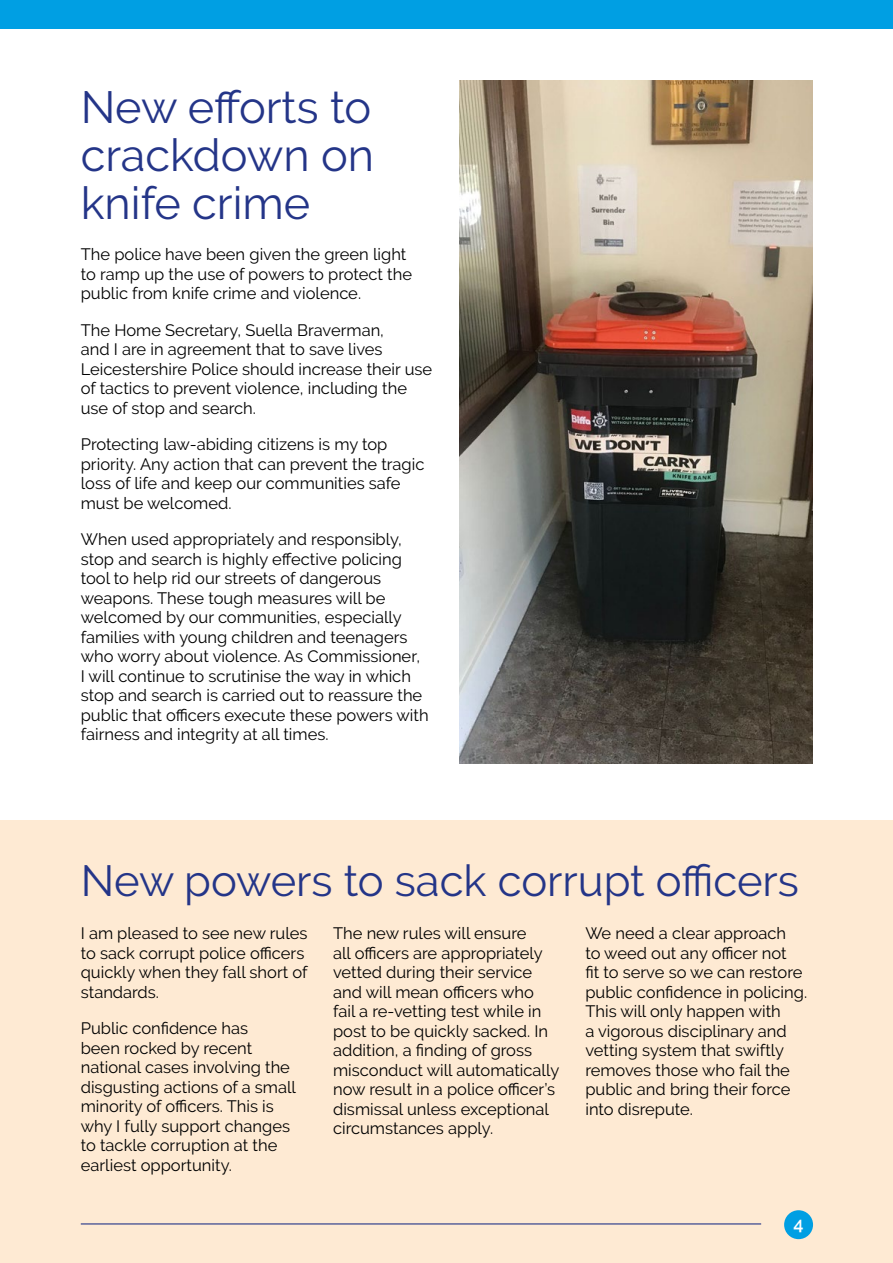
<style>
.page{position:relative;width:893px;height:1263px;background:#fff}
.page>*{position:absolute;margin:0;border:0;box-sizing:border-box;transform-origin:0 0}
.t1{font:45px/48px "Raleway";color:#243588;text-align:justify}
.t2{font:43.5px "Raleway";color:#243588}
.t3{font:600 18px "Raleway";color:#fff}
.body_copy{font:16.5px/19.5px "Raleway";color:#000}
</style>
<div class="page">
<div style="left:0;top:821px;width:893px;height:442px;background:#feead3"></div>
<div style="left:0;top:0;width:893px;height:29px;background:#009fe3"></div>
<div style="left:784px;top:1210px;width:29px;height:29px;background:#009fe3;border-radius:50%"></div>
<hr style="left:81px;top:1223px;width:680px;height:1px;background:#243588">
<img style="left:459px;top:81px;width:353px;height:682px">
<h2 class="t1" style="left:81px;top:83px;width:295px">New efforts to crackdown on knife crime</h2>
<p class="body_copy" style="left:81px;top:244px;width:333px">The police have been given the green light to ramp up the use of powers to protect the public from knife crime and violence.</p>
<p class="body_copy" style="left:81px;top:320px;width:353px">The Home Secretary, Suella Braverman,<br>and I are in agreement that to save lives Leicestershire Police should increase their use of tactics to prevent violence, including the use of stop and search.</p>
<p class="body_copy" style="left:81px;top:434px;width:345px">Protecting law-abiding citizens is my top priority. Any action that can prevent the tragic loss of life and keep our communities safe must be welcomed.</p>
<p class="body_copy" style="left:81px;top:529px;width:349px">When used appropriately and responsibly, stop and search is highly effective policing tool to help rid our streets of dangerous weapons. These tough measures will be welcomed by our communities, especially families with young children and teenagers who worry about violence. As Commissioner,<br>I will continue to scrutinise the way in which stop and search is carried out to reassure the public that officers execute these powers with fairness and integrity at all times.</p>
<h2 class="t2" style="left:81px;top:855px;width:720px">New powers to sack corrupt officers</h2>
<p class="body_copy" style="left:81px;top:923px;width:228px">I am pleased to see new rules to sack corrupt police officers quickly when they fall short of standards.</p>
<p class="body_copy" style="left:81px;top:1018px;width:217px">Public confidence has<br>been rocked by recent national cases involving the disgusting actions of a small minority of officers. This is why I fully support changes to tackle corruption at the earliest opportunity.</p>
<p class="body_copy" style="left:333px;top:923px;width:228px">The new rules will ensure<br>all officers are appropriately vetted during their service and will mean officers who fail a re-vetting test while in post to be quickly sacked. In addition, a finding of gross misconduct will automatically now result in a police officer’s dismissal unless exceptional circumstances apply.</p>
<p class="body_copy" style="left:585px;top:923px;width:223px">We need a clear approach<br>to weed out any officer not<br>fit to serve so we can restore public confidence in policing.<br>This will only happen with<br>a vigorous disciplinary and vetting system that swiftly removes those who fail the public and bring their force into disrepute.</p>
<p class="t3" style="left:793px;top:1213px;width:12px">4</p>
</div>
